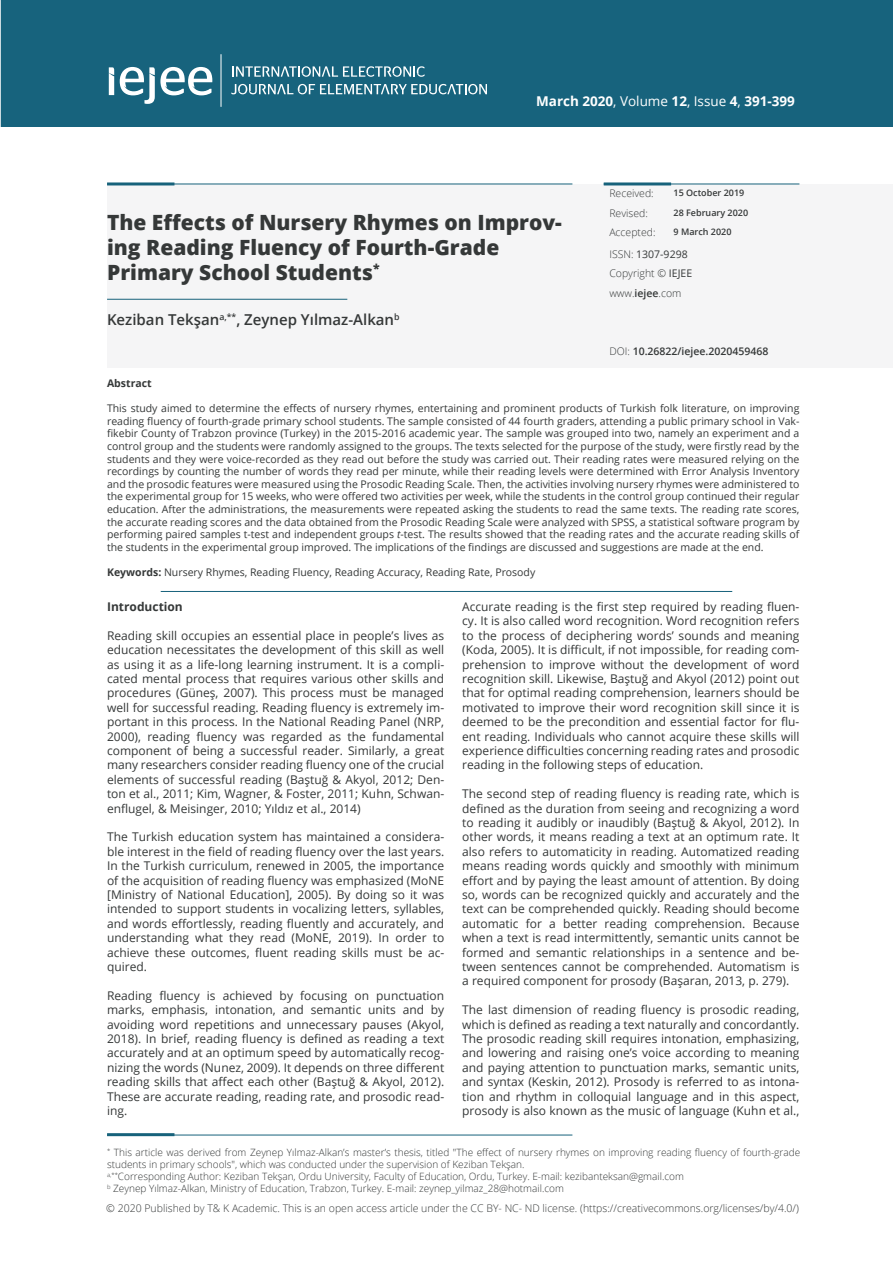
<style>
.page{position:relative;width:893px;height:1263px;background:#fff}
.page>*{position:absolute;margin:0;border:0;box-sizing:border-box;transform-origin:0 0}
.t1{font:800 21px/25.2px "Open Sans";color:#353838}
.t2{font:600 15px "Open Sans";color:#353838}
.t3{font:700 13.5px "Open Sans";color:#fff}
.t4{font:12px/14.4px "Open Sans";color:#353838;text-align:justify}
.t5{font:700 12px "Open Sans";color:#353838}
.t6{font:10.5px/12.6px "Open Sans";color:#353838;text-align:justify}
.t7{font:300 10.5px/19.5px "Open Sans";color:#353838}
.t8{font:600 10.5px "Open Sans";color:#353838}
.t9{font:700 10.5px "Open Sans";color:#353838}
.t10{font:300 10.05px/12px "Open Sans";color:#353838}
.t11{font:600 9px "Open Sans";color:#353838}
.s1{font-weight:400}
.s2{font-weight:600}
.s3{font-weight:300}
.s4{font-style:italic}
.s5{font-weight:700}
</style>
<div class="page">
<div style="left:0;top:0;width:893px;height:126px;background:#17637d"></div>
<div style="left:107px;top:184px;width:785px;height:184px;background:#f5f5f6"></div>
<hr style="left:107px;top:182px;width:67px;height:3px;background:#17627b">
<hr style="left:107px;top:184px;width:465px;height:1px;background:#17627b">
<hr style="left:604px;top:182px;width:67px;height:3px;background:#17627b">
<hr style="left:604px;top:184px;width:195px;height:1px;background:#17627b">
<svg style="left:109px;top:67px;width:5px;height:28px"></svg>
<svg style="left:120px;top:67px;width:92px;height:37px"></svg>
<hr style="left:221px;top:54px;width:1px;height:53px;background:#fff">
<svg style="left:232px;top:66px;width:193px;height:11px"></svg>
<svg style="left:231px;top:84px;width:256px;height:10px"></svg>
<hr style="left:107px;top:299px;width:240px;height:1px;background:#17627b">
<svg style="left:0;top:0;width:1px;height:127px"></svg>
<hr style="left:107px;top:1133px;width:67px;height:3px;background:#17627b">
<hr style="left:107px;top:1135px;width:465px;height:1px;background:#17627b">
<hr style="left:161px;top:591px;width:571px;height:1px;background:#17627b">
<p class="t3" style="left:536px;top:92px;width:260px">March 2020<span class="s1">, Volume</span> 12<span class="s1">, Issue</span> 4<span class="s1">,</span> 391-399</p>
<p class="t1" style="left:107px;top:209px;width:456px">The Effects of Nursery Rhymes on Improv&shy;ing Reading Fluency of Fourth-Grade</p>
<p class="t1" style="left:107px;top:259px;width:274px">Primary School Students<sup>*</sup></p>
<p class="t2" style="left:107px;top:309px;width:294px">Keziban Tekşan<sup>a,**</sup>, Zeynep Yılmaz-Alkan<sup>b</sup></p>
<p class="t11" style="left:674px;top:187px;width:72px">15 October 2019</p>
<p class="t11" style="left:674px;top:206px;width:76px">28 February 2020</p>
<p class="t11" style="left:674px;top:226px;width:59px">9 March 2020</p>
<p class="t7" style="left:609px;top:183px;width:48px">Received:<br>Revised:<br>Accepted:</p>
<p class="t7" style="left:609px;top:244px;width:84px">ISSN: <span class="s1">1307-9298<br></span>Copyright © <span class="s1">IEJEE </span>www.<span class="s2">iejee</span>.com</p>
<p class="t8" style="left:609px;top:344px;width:161px"><span class="s3">DOI:</span> 10.26822/iejee.2020459468</p>
<p class="t9" style="left:107px;top:376px;width:46px">Abstract</p>
<p class="t6" style="left:107px;top:402px;width:694px">This study aimed to determine the effects of nursery rhymes, entertaining and prominent products of Turkish folk literature, on improving reading fluency of fourth-grade primary school students. The sample consisted of 44 fourth graders, attending a public primary school in Vak&shy;fikebir County of Trabzon province (Turkey) in the 2015-2016 academic year. The sample was grouped into two, namely an experiment and a control group and the students were randomly assigned to the groups. The texts selected for the purpose of the study, were firstly read by the students and they were voice-recorded as they read out before the study was carried out. Their reading rates were measured relying on the recordings by counting the number of words they read per minute, while their reading levels were determined with Error Analysis Inventory and the prosodic features were measured using the Prosodic Reading Scale. Then, the activities involving nursery rhymes were administered to the experimental group for 15 weeks, who were offered two activities per week, while the students in the control group continued their regular education. After the administrations, the measurements were repeated asking the students to read the same texts. The reading rate scores, the accurate reading scores and the data obtained from the Prosodic Reading Scale were analyzed with SPSS, a statistical software program by performing paired samples t-test and independent groups <span class="s4">t</span>-test. The results showed that the reading rates and the accurate reading skills of the students in the experimental group improved. The implications of the findings are discussed and suggestions are made at the end.</p>
<p class="t6" style="left:107px;top:566px;width:430px"><span class="s5">Keywords:</span> Nursery Rhymes, Reading Fluency, Reading Accuracy, Reading Rate, Prosody</p>
<p class="t5" style="left:107px;top:598px;width:77px">Introduction</p>
<p class="t4" style="left:107px;top:628px;width:339px">Reading skill occupies an essential place in people’s lives as education necessitates the development of this skill as well as using it as a life-long learning instrument. It is a compli&shy;cated mental process that requires various other skills and procedures (Güneş, 2007). This process must be managed well for successful reading. Reading fluency is extremely im&shy;portant in this process. In the National Reading Panel (NRP, 2000), reading fluency was regarded as the fundamental component of being a successful reader. Similarly, a great many researchers consider reading fluency one of the crucial elements of successful reading (Baştuğ &amp; Akyol, 2012; Den&shy;ton et al., 2011; Kim, Wagner, &amp; Foster, 2011; Kuhn, Schwan&shy;enflugel, &amp; Meisinger, 2010; Yıldız et al., 2014)</p>
<p class="t4" style="left:107px;top:829px;width:339px">The Turkish education system has maintained a considera&shy;ble interest in the field of reading fluency over the last years.<br>In the Turkish curriculum, renewed in 2005, the importance of the acquisition of reading fluency was emphasized (MoNE [Ministry of National Education], 2005). By doing so it was intended to support students in vocalizing letters, syllables, and words effortlessly, reading fluently and accurately, and understanding what they read (MoNE, 2019). In order to achieve these outcomes, fluent reading skills must be ac&shy;quired.</p>
<p class="t4" style="left:107px;top:988px;width:339px">Reading fluency is achieved by focusing on punctuation marks, emphasis, intonation, and semantic units and by avoiding word repetitions and unnecessary pauses (Akyol, 2018). In brief, reading fluency is defined as reading a text accurately and at an optimum speed by automatically recog&shy;nizing the words (Nunez, 2009). It depends on three different reading skills that affect each other (Baştuğ &amp; Akyol, 2012).<br>These are accurate reading, reading rate, and prosodic read&shy;ing.</p>
<p class="t4" style="left:462px;top:599px;width:339px">Accurate reading is the first step required by reading fluen&shy;cy. It is also called word recognition. Word recognition refers to the process of deciphering words’ sounds and meaning (Koda, 2005). It is difficult, if not impossible, for reading com&shy;prehension to improve without the development of word recognition skill. Likewise, Baştuğ and Akyol (2012) point out that for optimal reading comprehension, learners should be motivated to improve their word recognition skill since it is deemed to be the precondition and essential factor for flu&shy;ent reading. Individuals who cannot acquire these skills will experience difficulties concerning reading rates and prosodic reading in the following steps of education.</p>
<p class="t4" style="left:462px;top:786px;width:339px">The second step of reading fluency is reading rate, which is defined as the duration from seeing and recognizing a word to reading it audibly or inaudibly (Baştuğ &amp; Akyol, 2012). In other words, it means reading a text at an optimum rate. It also refers to automaticity in reading. Automatized reading means reading words quickly and smoothly with minimum effort and by paying the least amount of attention. By doing so, words can be recognized quickly and accurately and the text can be comprehended quickly. Reading should become automatic for a better reading comprehension. Because when a text is read intermittently, semantic units cannot be formed and semantic relationships in a sentence and be&shy;tween sentences cannot be comprehended. Automatism is a required component for prosody (Başaran, 2013, p. 279).</p>
<p class="t4" style="left:462px;top:1002px;width:339px">The last dimension of reading fluency is prosodic reading, which is defined as reading a text naturally and concordantly.<br>The prosodic reading skill requires intonation, emphasizing, and lowering and raising one’s voice according to meaning and paying attention to punctuation marks, semantic units, and syntax (Keskin, 2012). Prosody is referred to as intona&shy;tion and rhythm in colloquial language and in this aspect, prosody is also known as the music of language (Kuhn et al.,</p>
<p class="t10" style="left:107px;top:1146px;width:695px"><sup>*</sup> This article was derived from Zeynep Yılmaz-Alkan’s master’s thesis, titled "The effect of nursery rhymes on improving reading fluency of fourth-grade students in primary schools", which was conducted under the supervision of Keziban Tekşan.</p>
<p class="t10" style="left:107px;top:1170px;width:578px"><sup>a,**</sup>Corresponding Author: Keziban Tekşan, Ordu University, Faculty of Education, Ordu, Turkey. E-mail: kezibanteksan@gmail.com</p>
<p class="t10" style="left:107px;top:1182px;width:458px"><sup>b</sup> Zeynep Yılmaz-Alkan, Ministry of Education, Trabzon, Turkey. E-mail: zeynep_yilmaz_28@hotmail.com</p>
<p class="t7" style="left:106px;top:1198px;width:694px">© 2020 Published by T&amp; K Academic. This is an open access article under the CC BY- NC- ND license. (https://creativecommons.org/licenses/by/4.0/)</p>
</div>
